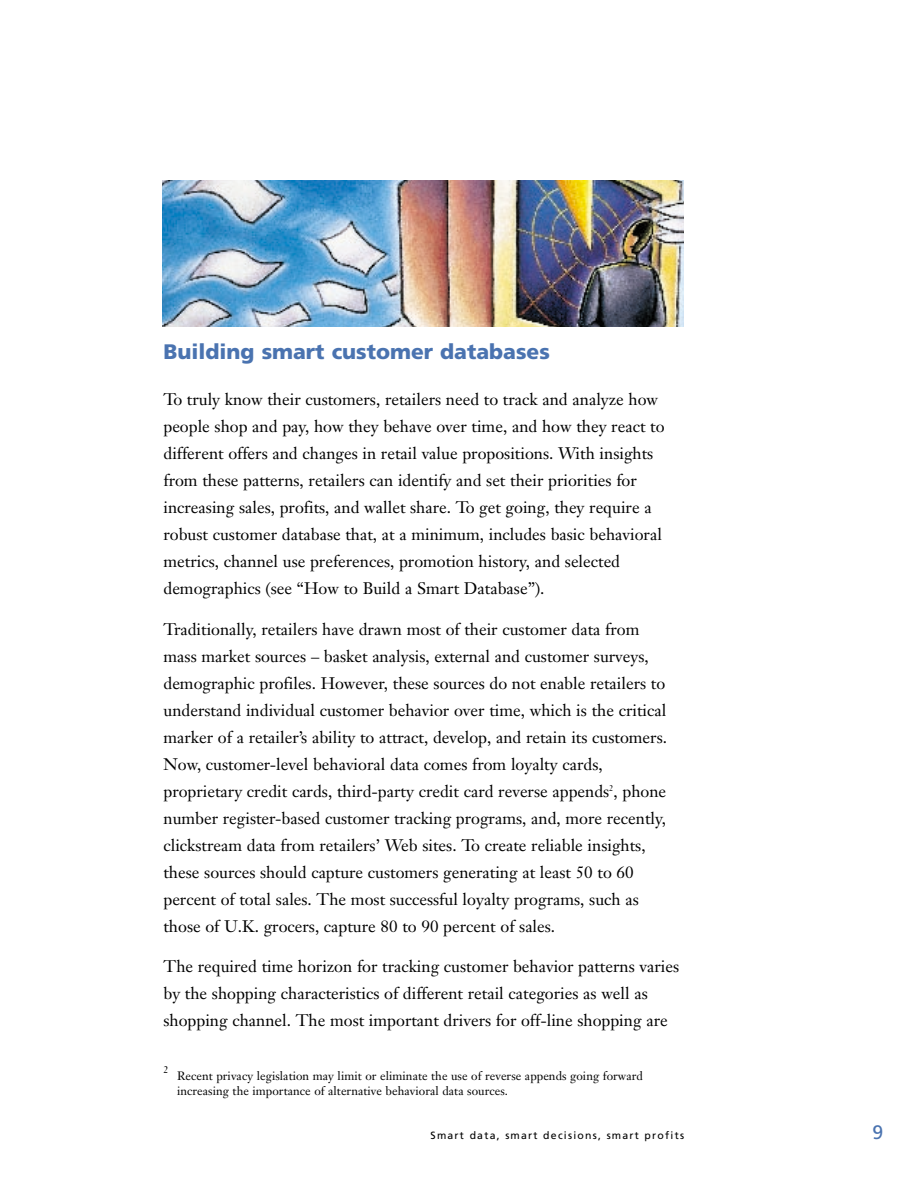
<style>
.page{position:relative;width:918px;height:1188px;background:#fff}
.page>*{position:absolute;margin:0;border:0;box-sizing:border-box;transform-origin:0 0}
.t1{font:900 21px "Frutiger";color:#4a73b0}
.t2{font:19.5px "Frutiger";color:#4a73b0}
.t3{font:16.5px/27px "Janson Text";color:#000}
.t4{font:12px/15px "Janson Text";letter-spacing:.005em;color:#000}
.t5{font:10.5px "Frutiger";letter-spacing:.115em;color:#000}
.t6{font:9.75px "Janson Text";color:#000}
</style>
<div class="page">
<img style="left:162px;top:180px;width:522px;height:146px">
<p class="t1" style="left:164px;top:343px;width:388px">Building smart customer databases</p>
<p class="t3" style="left:164px;top:387px;width:503px">To truly know their customers, retailers need to track and analyze how people shop and pay, how they behave over time, and how they react to different offers and changes in retail value propositions. With insights from these patterns, retailers can identify and set their priorities for increasing sales, profits, and wallet share. To get going, they require a robust customer database that, at a minimum, includes basic behavioral metrics, channel use preferences, promotion history, and selected demographics (see “How to Build a Smart Database”).</p>
<p class="t3" style="left:164px;top:617px;width:505px">Traditionally, retailers have drawn most of their customer data from mass market sources – basket analysis, external and customer surveys, demographic profiles. However, these sources do not enable retailers to understand individual customer behavior over time, which is the critical marker of a retailer’s ability to attract, develop, and retain its customers.<br>Now, customer-level behavioral data comes from loyalty cards, proprietary credit cards, third-party credit card reverse appends<sup>2</sup>, phone number register-based customer tracking programs, and, more recently, clickstream data from retailers’ Web sites. To create reliable insights, these sources should capture customers generating at least 50 to 60 percent of total sales. The most successful loyalty programs, such as those of U.K. grocers, capture 80 to 90 percent of sales.</p>
<p class="t3" style="left:164px;top:954px;width:517px">The required time horizon for tracking customer behavior patterns varies by the shopping characteristics of different retail categories as well as shopping channel. The most important drivers for off-line shopping are</p>
<p class="t6" style="left:164px;top:1066px;width:7px">2</p>
<p class="t4" style="left:177px;top:1070px;width:468px">Recent privacy legislation may limit or eliminate the use of reverse appends going forward increasing the importance of alternative behavioral data sources.</p>
<p class="t5" style="left:431px;top:1131px;width:255px">Smart data, smart decisions, smart profits</p>
<p class="t2" style="left:873px;top:1124px;width:12px">9</p>
</div>
